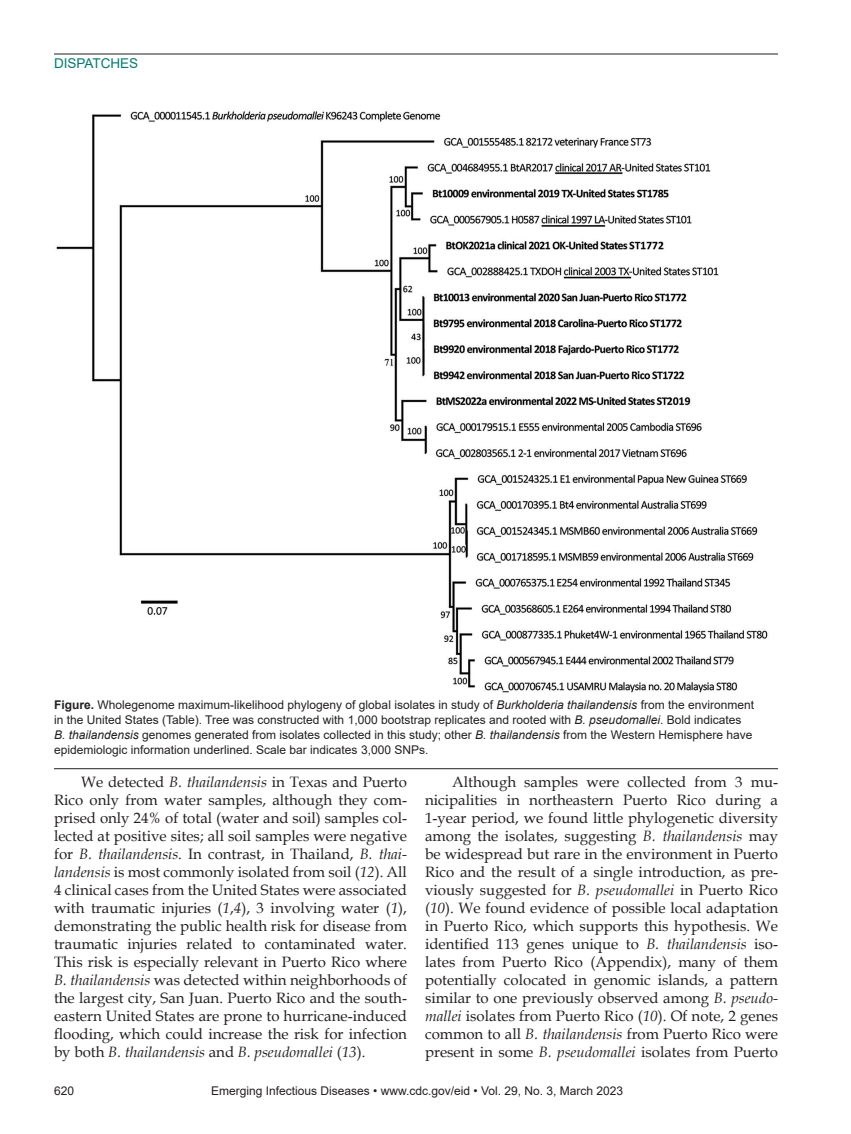
<style>
.page{position:relative;width:851px;height:1134px;background:#fff}
.page>*{position:absolute;margin:0;border:0;box-sizing:border-box;transform-origin:0 0}
.Body_Text{font:15px/18px "Book Antiqua";color:#231f20;text-align:justify}
.t1{font:13.5px "Arial";color:#007d70}
.Figure_Legend{font:12px/15px "Arial";color:#231f20}
.s1{font-weight:700}
.s2{font-style:italic}
</style>
<div class="page">
<hr style="left:54px;top:54px;width:724px;height:1px;background:#231f20">
<img style="left:56px;top:111px;width:712px;height:582px">
<hr style="left:54px;top:768px;width:724px;height:1px;background:#231f20">
<p class="t1" style="left:54px;top:54px;width:86px">DISPATCHES</p>
<p class="Figure_Legend" style="left:54px;top:697px;width:701px"><span class="s1">Figure.</span> Wholegenome maximum-likelihood phylogeny of global isolates in study of <span class="s2">Burkholderia thailandensis</span> from the environment in the United States (Table). Tree was constructed with 1,000 bootstrap replicates and rooted with <span class="s2">B. pseudomallei</span>. Bold indicates <span class="s2">B. thailandensis</span> genomes generated from isolates collected in this study; other <span class="s2">B. thailandensis</span> from the Western Hemisphere have epidemiologic information underlined. Scale bar indicates 3,000 SNPs.</p>
<p class="Body_Text" style="left:54px;top:773px;width:354px;text-indent:27px">We detected <span class="s2">B. thailandensis</span> in Texas and Puerto Rico only from water samples, although they com&shy;prised only 24% of total (water and soil) samples col&shy;lected at positive sites; all soil samples were negative for <span class="s2">B. thailandensis</span>. In contrast, in Thailand, <span class="s2">B. thai&shy;landensis</span> is most commonly isolated from soil (<span class="s2">12</span>). All 4 clinical cases from the United States were associated with traumatic injuries (<span class="s2">1</span>,<span class="s2">4</span>), 3 involving water (<span class="s2">1</span>), demonstrating the public health risk for disease from traumatic injuries related to contaminated water.<br>This risk is especially relevant in Puerto Rico where <span class="s2">B. thailandensis</span> was detected within neighborhoods of the largest city, San Juan. Puerto Rico and the south&shy;eastern United States are prone to hurricane-induced flooding, which could increase the risk for infection by both <span class="s2">B. thailandensis</span> and <span class="s2">B. pseudomallei</span> (<span class="s2">13</span>).</p>
<p class="Body_Text" style="left:425px;top:773px;width:354px;text-indent:27px">Although samples were collected from 3 mu&shy;nicipalities in northeastern Puerto Rico during a 1-year period, we found little phylogenetic diversity among the isolates, suggesting <span class="s2">B. thailandensis</span> may be widespread but rare in the environment in Puerto Rico and the result of a single introduction, as pre&shy;viously suggested for <span class="s2">B. pseudomallei</span> in Puerto Rico (<span class="s2">10</span>). We found evidence of possible local adaptation in Puerto Rico, which supports this hypothesis. We identified 113 genes unique to <span class="s2">B. thailandensis</span> iso&shy;lates from Puerto Rico (Appendix), many of them potentially colocated in genomic islands, a pattern similar to one previously observed among <span class="s2">B. pseudo&shy;mallei</span> isolates from Puerto Rico (<span class="s2">10</span>). Of note, 2 genes common to all <span class="s2">B. thailandensis</span> from Puerto Rico were present in some <span class="s2">B. pseudomallei</span> isolates from Puerto</p>
<p class="Figure_Legend" style="left:54px;top:1084px;width:22px">620</p>
<p class="Figure_Legend" style="left:211px;top:1084px;width:413px">Emerging Infectious Diseases • www.cdc.gov/eid • Vol. 29, No. 3, March 2023</p>
</div>
